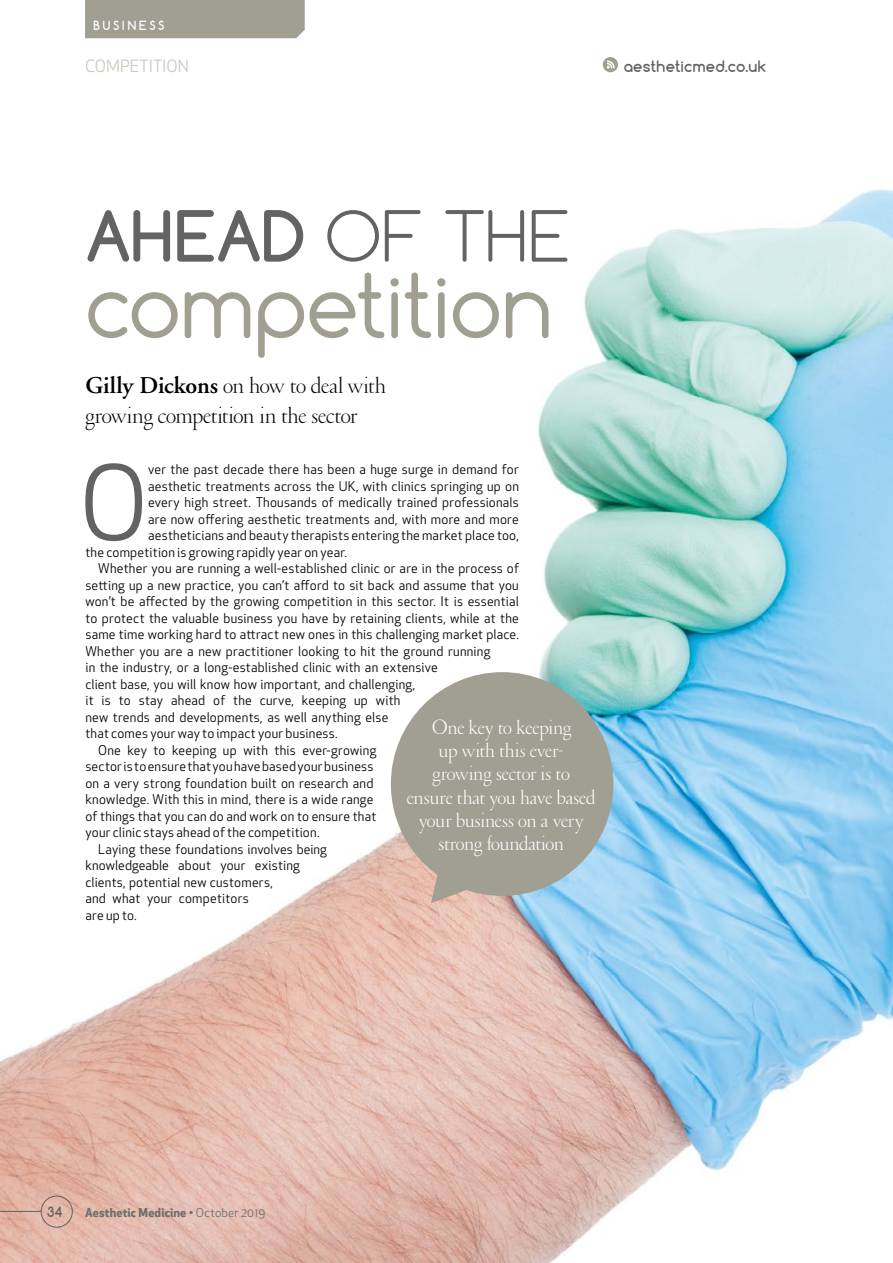
<style>
.page{position:relative;width:893px;height:1263px;background:#fff}
.page>*{position:absolute;margin:0;border:0;box-sizing:border-box;transform-origin:0 0}
.Body_Copy_First_Para{font:101.1px "Apex New";color:#646363}
.Standard_Headline{font:84px "Comfortaa";letter-spacing:-.025em;color:#a19f92}
.Standard_Headline-2{font:700 66px "Comfortaa";letter-spacing:-.005em;color:#646363}
.Standfirst{font:300 24px/30px "Garamond";letter-spacing:-.01em;color:#000}
.t1{font:300 21px/23.2px "Garamond";letter-spacing:-.01em;color:#fff;text-align:center}
.Article_Headline_LHP{font:16.5px "Apex New";color:#c9c7bd}
.URL_LHP{font:700 15px "Comfortaa";letter-spacing:.01em;color:#646363}
.t2{font:700 13.5px "Comfortaa";color:#646363}
.Body_Copy{font:13.2px/16.5px "Apex New";letter-spacing:.015em;color:#000}
.Body_Copy_First_Para-2{font:13.2px "Apex New";letter-spacing:.015em;color:#000}
.Footer_LHP{font:700 12px "Apex New";letter-spacing:.01em;color:#706f6f}
.Section_Tab_LHP{font:700 12px "Comfortaa";letter-spacing:.225em;color:#fff}
.s1{font-weight:300}
.s2{font-family:"Adobe Garamond";font-weight:600}
.s3{font-weight:400}
</style>
<div class="page">
<img style="left:0;top:189px;width:893px;height:1074px">
<div style="left:41px;top:1196px;width:32px;height:31px;border:1px solid #646363;border-radius:50%"></div>
<hr style="left:0;top:1211px;width:41px;height:1px;background:#646363">
<div style="left:85px;top:0;width:220px;height:38px;background:#a19f92"></div>
<div style="left:603px;top:57px;width:15px;height:15px;background:#a19f92;border-radius:50%"></div>
<svg style="left:607px;top:61px;width:8px;height:7px"></svg>
<svg style="left:391px;top:672px;width:222px;height:231px;background:#a9aca3"></svg>
<p class="Section_Tab_LHP" style="left:94px;top:18px;width:72px">BUSINESS</p>
<p class="Article_Headline_LHP" style="left:85px;top:56px;width:105px">COMPETITION</p>
<p class="URL_LHP" style="left:624px;top:57px;width:144px">aestheticmed.co.uk</p>
<p class="Standard_Headline-2" style="left:85px;top:195px;width:487px">AHEAD <span class="s1">OF THE</span></p>
<p class="Standard_Headline" style="left:85px;top:253px;width:468px">competition</p>
<p class="Standfirst" style="left:85px;top:371px;width:302px"><span class="s2">Gilly Dickons</span> on how to deal with growing competition in the sector</p>
<p class="Body_Copy_First_Para" style="left:79px;top:439px;width:70px">O</p>
<p class="Body_Copy_First_Para-2" style="left:148px;top:461px;width:372px">ver the past decade there has been a huge surge in demand for</p>
<p class="Body_Copy_First_Para-2" style="left:148px;top:477px;width:372px">aesthetic treatments across the UK, with clinics springing up on</p>
<p class="Body_Copy_First_Para-2" style="left:148px;top:494px;width:372px">every high street. Thousands of medically trained professionals</p>
<p class="Body_Copy_First_Para-2" style="left:148px;top:510px;width:372px">are now offering aesthetic treatments and, with more and more</p>
<p class="Body_Copy_First_Para-2" style="left:148px;top:527px;width:372px">aestheticians and beauty therapists entering the market place too,</p>
<p class="Body_Copy_First_Para-2" style="left:85px;top:543px;width:263px">the competition is growing rapidly year on year.</p>
<p class="Body_Copy" style="left:85px;top:560px;width:435px;text-indent:13px">Whether you are running a well-established clinic or are in the process of setting up a new practice, you can’t afford to sit back and assume that you won’t be affected by the growing competition in this sector. It is essential to protect the valuable business you have by retaining clients, while at the same time working hard to attract new ones in this challenging market place.<br>Whether you are a new practitioner looking to hit the ground running<br>in the industry, or a long-established clinic with an extensive<br>client base, you will know how important, and challenging,<br>it is to stay ahead of the curve, keeping up with<br>new trends and developments, as well anything else<br>that comes your way to impact your business.</p>
<p class="Body_Copy" style="left:85px;top:742px;width:293px;text-indent:13px">One key to keeping up with this ever-growing sector is to ensure that you have based your business on a very strong foundation built on research and knowledge. With this in mind, there is a wide range of things that you can do and work on to ensure that your clinic stays ahead of the competition.</p>
<p class="Body_Copy" style="left:85px;top:841px;width:243px;text-indent:13px">Laying these foundations involves being knowledgeable about your existing clients, potential new customers,<br>and what your competitors<br>are up to.</p>
<p class="t1" style="left:407px;top:716px;width:190px">One key to keeping<br>up with this ever&shy;growing sector is to<br>ensure that you have based your business on a very strong foundation</p>
<p class="t2" style="left:47px;top:1203px;width:17px">34</p>
<p class="Footer_LHP" style="left:85px;top:1203px;width:182px">Aesthetic Medicine • <span class="s3">October 2019</span></p>
</div>
